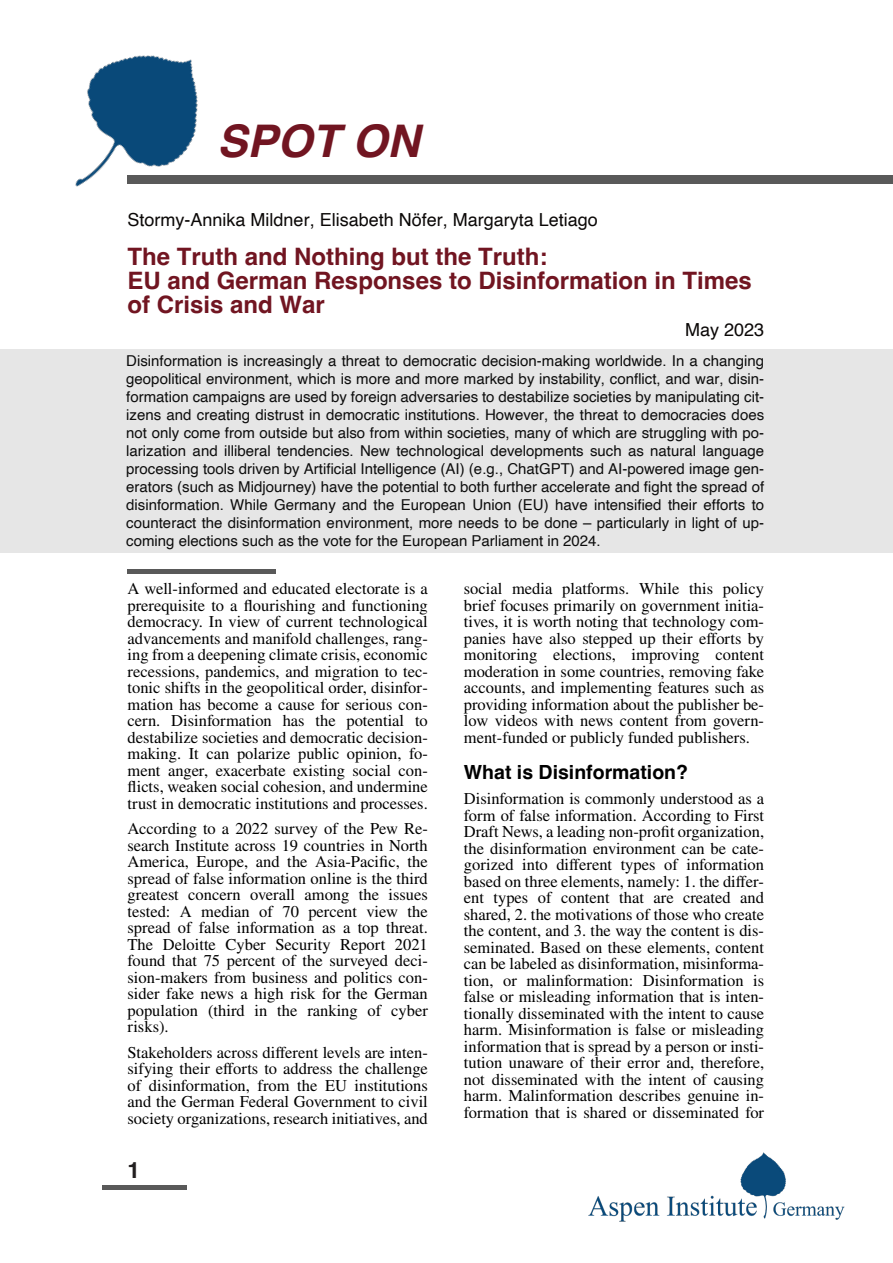
<style>
.page{position:relative;width:893px;height:1263px;background:#fff}
.page>*{position:absolute;margin:0;border:0;box-sizing:border-box;transform-origin:0 0}
.t1{font:italic 700 45px "Helvetica";color:#711521}
.t2{font:700 24px/24px "Helvetica";color:#711521}
.t3{font:700 22.5px "Helvetica";color:#231f20}
.t4{font:700 19.5px "Helvetica";color:#000}
.t5{font:18px "Helvetica";color:#0b0807}
.t6{font:16.5px/16.5px "STIX General";color:#000;text-align:justify}
.t7{font:15px/18px "Helvetica";color:#000;text-align:justify}
</style>
<div class="page">
<div style="left:128px;top:175px;width:765px;height:9px;background:#595959"></div>
<img style="left:75px;top:55px;width:123px;height:132px">
<hr style="left:128px;top:569px;width:148px;height:4px;background:#595959">
<div style="left:0;top:349px;width:892px;height:203px;background:#e6e6e6"></div>
<img style="left:588px;top:1152px;width:257px;height:70px">
<div style="left:102px;top:1185px;width:84px;height:5px;background:#595959"></div>
<h1 class="t1" style="left:217px;top:124px;width:204px">SPOT ON</h1>
<p class="t5" style="left:128px;top:213px;width:472px">Stormy-Annika Mildner, Elisabeth Nöfer, Margaryta Letiago</p>
<h2 class="t2" style="left:128px;top:246px;width:626px">The Truth and Nothing but the Truth:<br>EU and German Responses to Disinformation in Times of Crisis and War</h2>
<p class="t5" style="left:685px;top:323px;width:81px">May 2023</p>
<p class="t7" style="left:126px;top:353px;width:639px">Disinformation is increasingly a threat to democratic decision-making worldwide. In a changing geopolitical environment, which is more and more marked by instability, conflict, and war, disin‐ formation campaigns are used by foreign adversaries to destabilize societies by manipulating cit‐ izens and creating distrust in democratic institutions. However, the threat to democracies does not only come from outside but also from within societies, many of which are struggling with po‐ larization and illiberal tendencies. New technological developments such as natural language processing tools driven by Artificial Intelligence (AI) (e.g., ChatGPT) and AI-powered image gen‐ erators (such as Midjourney) have the potential to both further accelerate and fight the spread of disinformation. While Germany and the European Union (EU) have intensified their efforts to counteract the disinformation environment, more needs to be done – particularly in light of up‐ coming elections such as the vote for the European Parliament in 2024.</p>
<p class="t6" style="left:128px;top:582px;width:302px">A well-informed and educated electorate is a prerequisite to a flourishing and functioning democracy. In view of current technological advancements and manifold challenges, rang‐ ing from a deepening climate crisis, economic recessions, pandemics, and migration to tec‐ tonic shifts in the geopolitical order, disinfor‐ mation has become a cause for serious con‐ cern. Disinformation has the potential to destabilize societies and democratic decision&shy;making. It can polarize public opinion, fo‐ ment anger, exacerbate existing social con‐ flicts, weaken social cohesion, and undermine trust in democratic institutions and processes.</p>
<p class="t6" style="left:128px;top:822px;width:302px">According to a 2022 survey of the Pew Re‐ search Institute across 19 countries in North America, Europe, and the Asia-Pacific, the spread of false information online is the third greatest concern overall among the issues tested: A median of 70 percent view the spread of false information as a top threat.<br>The Deloitte Cyber Security Report 2021 found that 75 percent of the surveyed deci‐ sion-makers from business and politics con‐ sider fake news a high risk for the German population (third in the ranking of cyber risks).</p>
<p class="t6" style="left:128px;top:1045px;width:302px">Stakeholders across different levels are inten‐ sifying their efforts to address the challenge of disinformation, from the EU institutions and the German Federal Government to civil society organizations, research initiatives, and</p>
<p class="t6" style="left:464px;top:582px;width:302px">social media platforms. While this policy brief focuses primarily on government initia‐ tives, it is worth noting that technology com‐ panies have also stepped up their efforts by monitoring elections, improving content moderation in some countries, removing fake accounts, and implementing features such as providing information about the publisher be‐ low videos with news content from govern‐ ment-funded or publicly funded publishers.</p>
<p class="t4" style="left:464px;top:764px;width:226px">What is Disinformation?</p>
<p class="t6" style="left:464px;top:792px;width:302px">Disinformation is commonly understood as a form of false information. According to First Draft News, a leading non-profit organization, the disinformation environment can be cate‐ gorized into different types of information based on three elements, namely: 1. the differ‐ ent types of content that are created and shared, 2. the motivations of those who create the content, and 3. the way the content is dis‐ seminated. Based on these elements, content can be labeled as disinformation, misinforma‐ tion, or malinformation: Disinformation is false or misleading information that is inten‐ tionally disseminated with the intent to cause harm. Misinformation is false or misleading information that is spread by a person or insti‐ tution unaware of their error and, therefore, not disseminated with the intent of causing harm. Malinformation describes genuine in‐ formation that is shared or disseminated for</p>
<h3 class="t3" style="left:128px;top:1161px;width:14px">1</h3>
</div>
